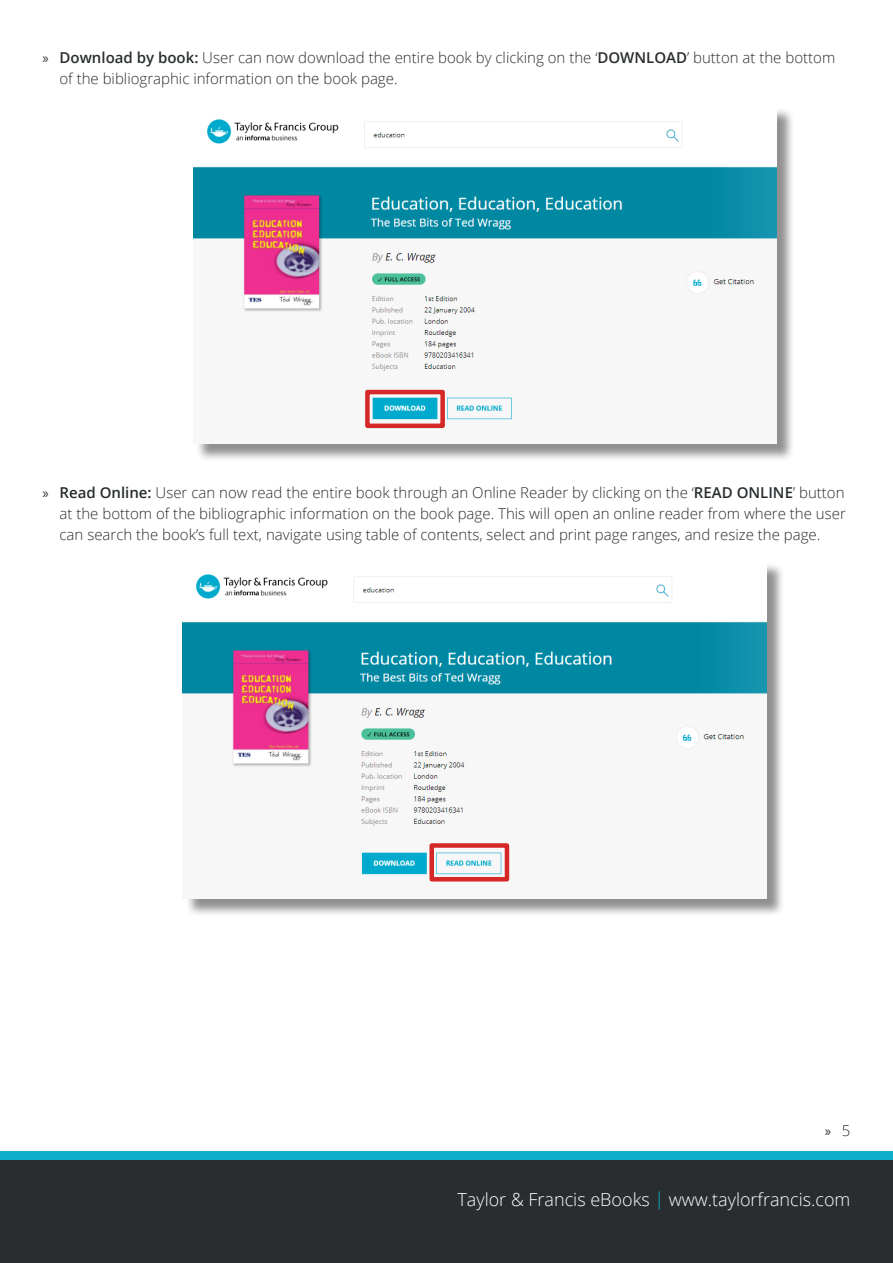
<style>
.page{position:relative;width:893px;height:1263px;background:#fff}
.page>*{position:absolute;margin:0;border:0;box-sizing:border-box;transform-origin:0 0}
.t1{font:300 18px "Open Sans";color:#fff}
.t2{font:300 15px/21px "Open Sans";color:#292d2f}
.t3{font:15px "Myriad Pro";color:#292d2f}
.s1{font-family:"Myriad Pro";font-weight:400}
.s2{font-weight:600}
.s3{font-family:"Open Sans";font-weight:300}
.s4{color:#0daecc}
</style>
<div class="page">
<div style="left:0;top:1151px;width:893px;height:9px;background:#0daecc"></div>
<div style="left:0;top:1160px;width:893px;height:103px;background:#292d2f"></div>
<div style="left:195px;top:107px;width:600px;height:355px;background:#231f20;opacity:.5"></div>
<img style="left:193px;top:107px;width:583px;height:336px">
<div style="left:365px;top:390px;width:80px;height:38px;border:4px solid #d42926"></div>
<div style="left:185px;top:562px;width:599px;height:355px;background:#231f20;opacity:.5"></div>
<img style="left:183px;top:562px;width:583px;height:336px">
<div style="left:429px;top:843px;width:80px;height:38px;border:4px solid #d42926"></div>
<p class="t2" style="left:60px;top:46px;width:777px;text-indent:-17px"><span class="s1">»</span> <span class="s2">Download by book:</span> User can now download the entire book by clicking on the ‘<span class="s2">DOWNLOAD</span>’ button at the bottom of the bibliographic information on the book page.</p>
<p class="t2" style="left:60px;top:481px;width:788px;text-align:justify;text-indent:-17px"><span class="s1">»</span> <span class="s2">Read Online:</span> User can now read the entire book through an Online Reader by clicking on the ‘<span class="s2">READ ONLINE</span>’ button at the bottom of the bibliographic information on the book page. This will open an online reader from where the user can search the book’s full text, navigate using table of contents, select and print page ranges, and resize the page.</p>
<p class="t3" style="left:825px;top:1122px;width:27px">» <span class="s3">5</span></p>
<p class="t1" style="left:457px;top:1187px;width:394px">Taylor &amp; Francis eBooks <span class="s4">|</span> www.taylorfrancis.com</p>
</div>
